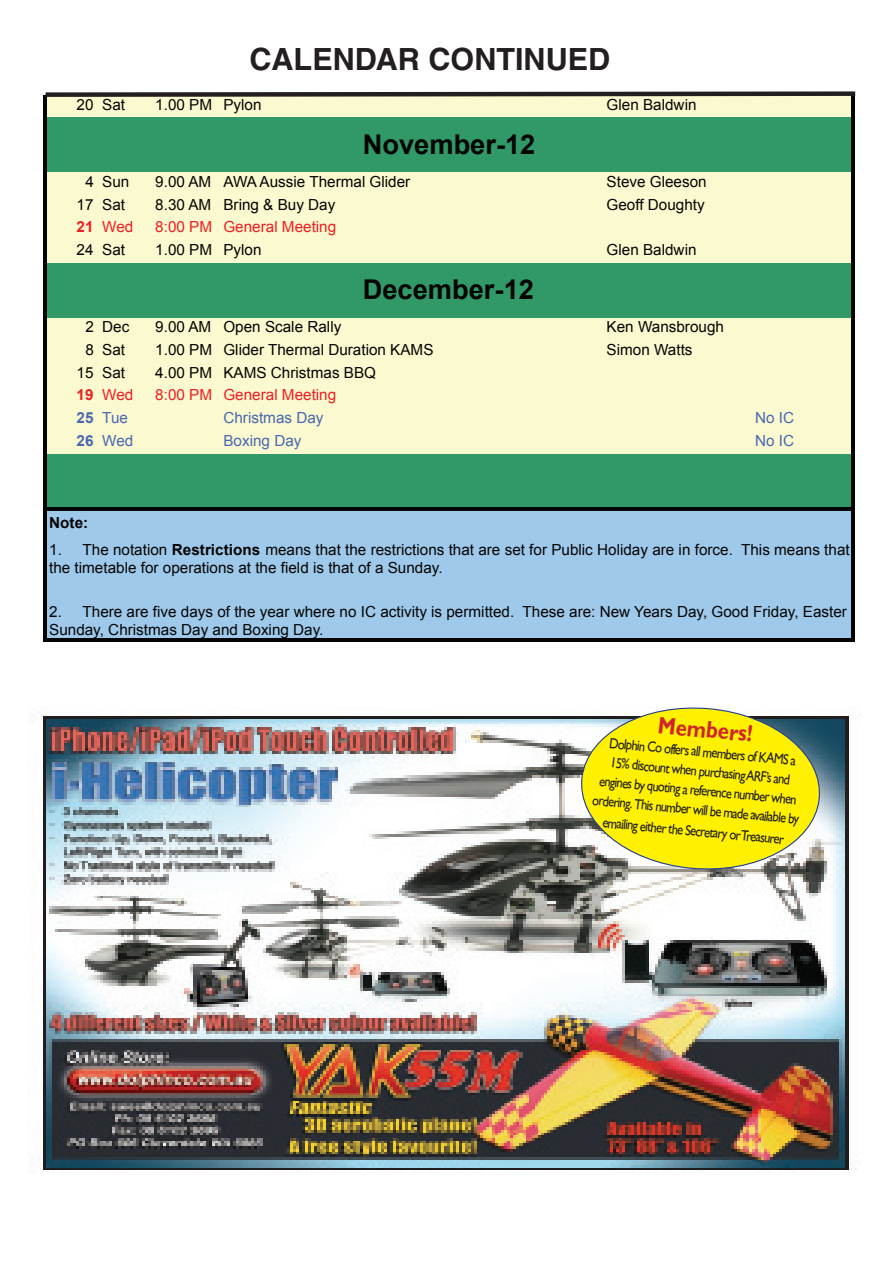
<style>
.page{position:relative;width:893px;height:1263px;background:#fff}
.page>*{position:absolute;margin:0;border:0;box-sizing:border-box;transform-origin:0 0}
.t1{font:700 30.6px "Helvetica";color:#231f20}
.t2{font:700 27.3px "Arial";color:#040503}
.t3{font:700 23.85px "Gill Sans";color:#d1232a;scale:.85 1}
.t4{font:15.3px/18.1px "Arial";color:#040503}
.t5{font:15.3px "Arial";color:#ee1f23}
.t6{font:15.3px "Arial";color:#4968b1}
.t7{font:700 15.3px "Arial";color:#040503}
.t8{font:14.85px/19.4px "Gill Sans";color:#231f20;text-align:center;scale:.85 1}
.s1{font-weight:700}
</style>
<div class="page">
<div style="left:45px;top:95px;width:810px;height:24px;background:#fbf9cf"></div>
<div style="left:45px;top:118px;width:810px;height:56px;background:#309967"></div>
<div style="left:45px;top:172px;width:810px;height:93px;background:#fbf9cf"></div>
<div style="left:45px;top:263px;width:810px;height:56px;background:#309967"></div>
<div style="left:45px;top:318px;width:810px;height:138px;background:#fbf9cf"></div>
<div style="left:45px;top:454px;width:810px;height:56px;background:#309967"></div>
<div style="left:45px;top:509px;width:810px;height:133px;background:#9fc9eb"></div>
<hr style="left:43px;top:95px;width:3px;height:547px;background:#040503">
<hr style="left:852px;top:95px;width:3px;height:547px;background:#040503">
<hr style="left:46px;top:507px;width:809px;height:3px;background:#040503">
<hr style="left:46px;top:639px;width:809px;height:3px;background:#040503">
<svg style="left:45px;top:91px;width:811px;height:8px"></svg>
<img style="left:40px;top:716px;width:818px;height:457px">
<svg style="left:571px;top:707px;width:259px;height:173px"></svg>
<h1 class="t1" style="left:249px;top:41px;width:362px">CALENDAR CONTINUED</h1>
<p class="t4" style="left:77px;top:95px;width:50px">20 Sat</p>
<p class="t4" style="left:155px;top:95px;width:108px">1.00 PM Pylon</p>
<p class="t4" style="left:607px;top:95px;width:91px">Glen Baldwin</p>
<h2 class="t2" style="left:363px;top:126px;width:174px">November-12</h2>
<p class="t4" style="left:86px;top:173px;width:45px">4 Sun</p>
<p class="t4" style="left:155px;top:173px;width:257px">9.00 AM AWA Aussie Thermal Glider</p>
<p class="t4" style="left:607px;top:173px;width:102px">Steve Gleeson</p>
<p class="t4" style="left:77px;top:195px;width:50px">17 Sat</p>
<p class="t4" style="left:155px;top:195px;width:182px">8.30 AM Bring &amp; Buy Day</p>
<p class="t4" style="left:607px;top:195px;width:100px">Geoff Doughty</p>
<p class="t5" style="left:77px;top:217px;width:58px"><span class="s1">21</span> Wed</p>
<p class="t5" style="left:155px;top:217px;width:182px">8:00 PM General Meeting</p>
<p class="t4" style="left:77px;top:241px;width:50px">24 Sat</p>
<p class="t4" style="left:155px;top:241px;width:108px">1.00 PM Pylon</p>
<p class="t4" style="left:607px;top:241px;width:91px">Glen Baldwin</p>
<h2 class="t2" style="left:363px;top:271px;width:173px">December-12</h2>
<p class="t4" style="left:86px;top:318px;width:45px">2 Dec</p>
<p class="t4" style="left:155px;top:318px;width:188px">9.00 AM Open Scale Rally</p>
<p class="t4" style="left:607px;top:318px;width:119px">Ken Wansbrough</p>
<p class="t4" style="left:86px;top:341px;width:41px">8 Sat</p>
<p class="t4" style="left:155px;top:341px;width:280px">1.00 PM Glider Thermal Duration KAMS</p>
<p class="t4" style="left:607px;top:341px;width:87px">Simon Watts</p>
<p class="t4" style="left:77px;top:363px;width:50px">15 Sat</p>
<p class="t4" style="left:155px;top:363px;width:222px">4.00 PM KAMS Christmas BBQ</p>
<p class="t5" style="left:77px;top:385px;width:58px"><span class="s1">19</span> Wed</p>
<p class="t5" style="left:155px;top:385px;width:182px">8:00 PM General Meeting</p>
<p class="t6" style="left:77px;top:408px;width:53px"><span class="s1">25</span> Tue</p>
<p class="t6" style="left:223px;top:408px;width:102px">Christmas Day</p>
<p class="t6" style="left:755px;top:408px;width:41px">No IC</p>
<p class="t6" style="left:77px;top:430px;width:58px"><span class="s1">26</span> Wed</p>
<p class="t6" style="left:223px;top:430px;width:80px">Boxing Day</p>
<p class="t6" style="left:755px;top:430px;width:41px">No IC</p>
<p class="t7" style="left:49px;top:512px;width:41px">Note:</p>
<p class="t4" style="left:49px;top:541px;width:802px">1. The notation <span class="s1">Restrictions</span> means that the restrictions that are set for Public Holiday are in force. This means that the timetable for operations at the field is that of a Sunday.</p>
<p class="t4" style="left:49px;top:603px;width:799px">2. There are five days of the year where no IC activity is permitted. These are: New Years Day, Good Friday, Easter<br>Sunday, Christmas Day and Boxing Day.</p>
<h3 class="t3" style="left:659px;top:711px;width:113px;rotate:5deg">Members!</h3>
<p class="t8" style="left:598px;top:733px;width:246px;rotate:5deg">Dolphin Co offers all members of KAMS a 15% discount when purchasing ARF’s and engines by quoting a reference number when ordering. This number will be made available by</p>
<p class="t8" style="left:603px;top:813px;width:216px;rotate:5deg">emailing either the Secretary or Treasurer</p>
</div>
